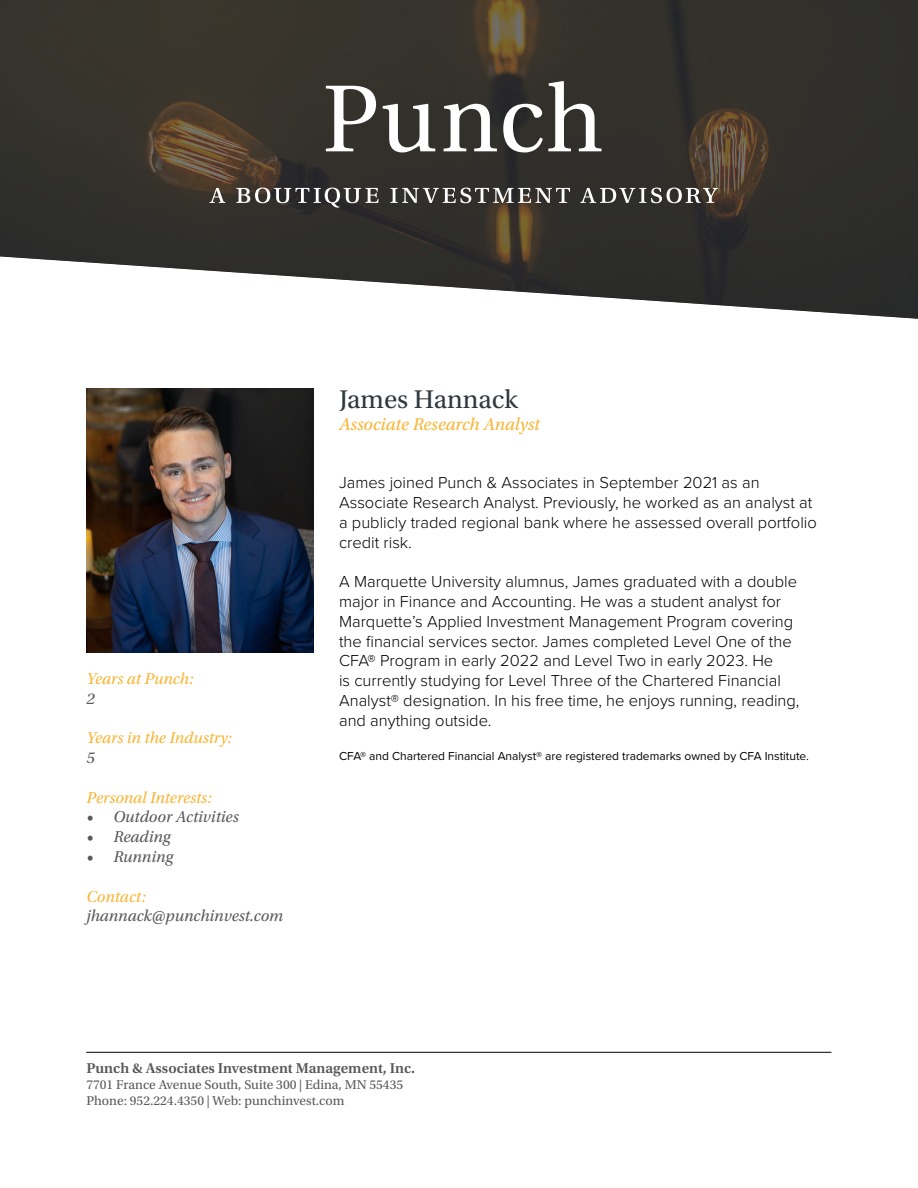
<style>
.page{position:relative;width:918px;height:1188px;background:#fff}
.page>*{position:absolute;margin:0;border:0;box-sizing:border-box;transform-origin:0 0}
.t1{font:27px "Utopia Std";color:#303940}
.t2{font:italic 18px "Utopia Std";color:#fab535}
.t3{font:300 16.5px/19.8px "Proxima Nova";color:#000}
.t4{font:italic 16.5px "Utopia Std";color:#585959}
.t5{font:italic 16.5px "Utopia Std";color:#fab535}
.t6{font:600 15px "Utopia Std";color:#585959}
.t7{font:13.5px/16.2px "Utopia Std";color:#585959}
.t8{font:12px "Proxima Nova";color:#000}
</style>
<div class="page">
<svg style="left:0;top:0;width:918px;height:319px;background:#4a4742"></svg>
<svg style="left:209px;top:188px;width:16px;height:15px"></svg>
<svg style="left:236px;top:188px;width:143px;height:20px;background:#615f5d"></svg>
<svg style="left:390px;top:188px;width:180px;height:15px"></svg>
<svg style="left:580px;top:188px;width:138px;height:15px"></svg>
<svg style="left:326px;top:86px;width:50px;height:65px"></svg>
<svg style="left:383px;top:104px;width:52px;height:48px"></svg>
<svg style="left:444px;top:104px;width:53px;height:47px"></svg>
<svg style="left:503px;top:81px;width:99px;height:71px"></svg>
<hr style="left:86px;top:1052px;width:745px;height:1px;background:#000">
<img style="left:86px;top:389px;width:227px;height:263px">
<p class="t5" style="left:86px;top:669px;width:109px">Years at Punch:</p>
<p class="t4" style="left:86px;top:689px;width:10px">2</p>
<p class="t5" style="left:86px;top:729px;width:147px">Years in the Industry:</p>
<p class="t4" style="left:86px;top:749px;width:10px">5</p>
<p class="t5" style="left:86px;top:788px;width:127px">Personal Interests:</p>
<p class="t4" style="left:86px;top:808px;width:154px">• Outdoor Activities</p>
<p class="t4" style="left:86px;top:828px;width:86px">• Reading</p>
<p class="t4" style="left:86px;top:848px;width:88px">• Running</p>
<p class="t5" style="left:86px;top:887px;width:61px">Contact:</p>
<p class="t4" style="left:86px;top:907px;width:198px">jhannack@punchinvest.com</p>
<h1 class="t1" style="left:339px;top:385px;width:180px">James Hannack</h1>
<p class="t2" style="left:339px;top:414px;width:202px">Associate Research Analyst</p>
<p class="t3" style="left:339px;top:472px;width:479px">James joined Punch &amp; Associates in September 2021 as an Associate Research Analyst. Previously, he worked as an analyst at a publicly traded regional bank where he assessed overall portfolio credit risk.</p>
<p class="t3" style="left:339px;top:571px;width:462px">A Marquette University alumnus, James graduated with a double major in Finance and Accounting. He was a student analyst for Marquette’s Applied Investment Management Program covering the financial services sector. James completed Level One of the CFA® Program in early 2022 and Level Two in early 2023. He<br>is currently studying for Level Three of the Chartered Financial Analyst® designation. In his free time, he enjoys running, reading, and anything outside.</p>
<p class="t8" style="left:339px;top:747px;width:471px">CFA® and Chartered Financial Analyst® are registered trademarks owned by CFA Institute.</p>
<p class="t6" style="left:86px;top:1060px;width:330px">Punch &amp; Associates Investment Management, Inc.</p>
<p class="t7" style="left:86px;top:1077px;width:318px">7701 France Avenue South, Suite 300 | Edina, MN 55435<br>Phone: 952.224.4350 | Web: punchinvest.com</p>
</div>
